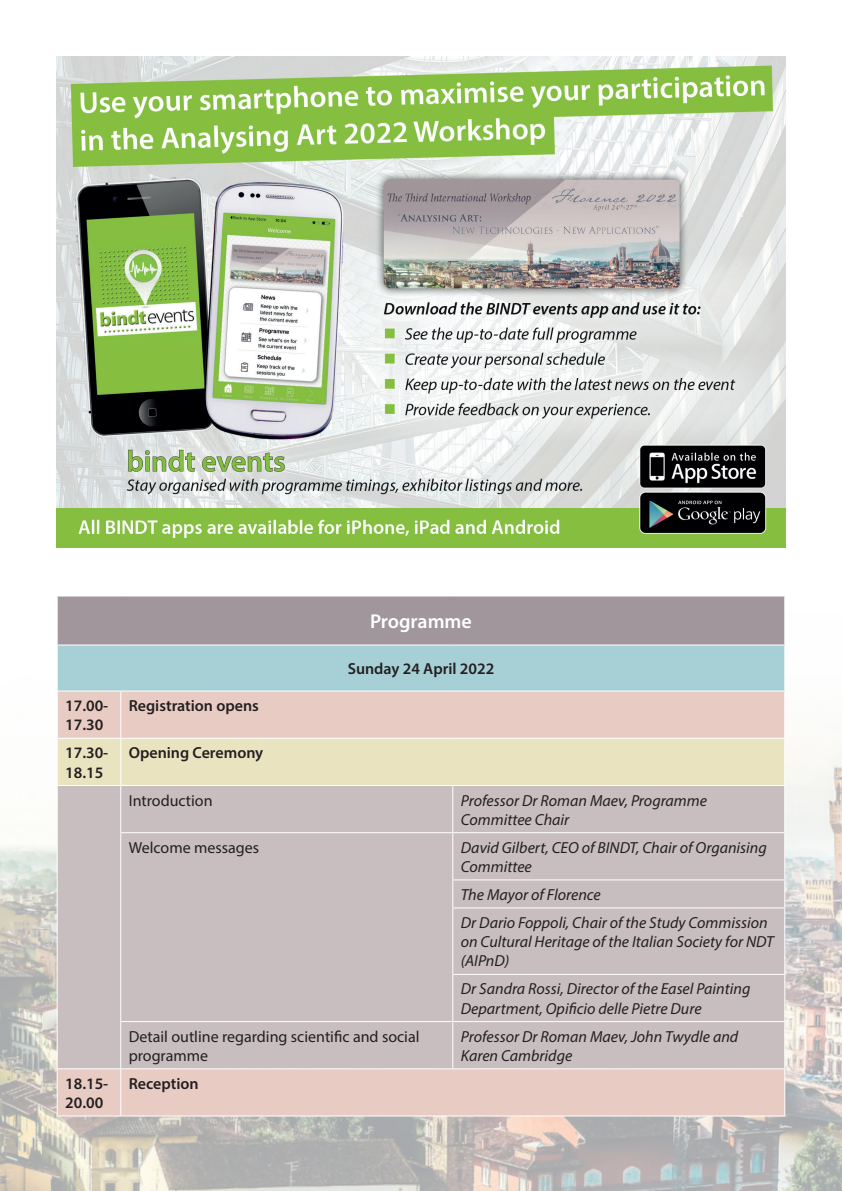
<style>
.page{position:relative;width:842px;height:1191px;background:#fff}
.page>*{position:absolute;margin:0;border:0;box-sizing:border-box;transform-origin:0 0}
.t1{font:600 20px "Myriad Pro";color:#fff}
.t2{font:italic 16px/19.2px "Myriad Pro";color:#231f20}
.t3{font:600 16px/19.2px "Myriad Pro";color:#231f20}
.t4{font:16px/19.2px "Myriad Pro";color:#231f20}
</style>
<div class="page">
<img style="left:0;top:481px;width:842px;height:710px">
<div style="left:57px;top:596px;width:728px;height:49px;background:#a0969b"></div>
<div style="left:57px;top:645px;width:728px;height:46px;background:#a6d0d5"></div>
<div style="left:58px;top:691px;width:726px;height:424px;background:#e8ccc4"></div>
<div style="left:58px;top:739px;width:726px;height:46px;background:#eae3c0"></div>
<div style="left:58px;top:786px;width:726px;height:282px;background:#c8bec0"></div>
<hr style="left:57px;top:595px;width:64px;height:1px;background:#fff">
<hr style="left:57px;top:596px;width:1px;height:48px;background:#fff">
<hr style="left:121px;top:595px;width:332px;height:1px;background:#fff">
<hr style="left:453px;top:595px;width:332px;height:1px;background:#fff">
<hr style="left:784px;top:596px;width:1px;height:48px;background:#fff">
<hr style="left:57px;top:644px;width:64px;height:1px;background:#fff">
<hr style="left:57px;top:645px;width:1px;height:45px;background:#fff">
<hr style="left:121px;top:644px;width:332px;height:1px;background:#fff">
<hr style="left:453px;top:644px;width:332px;height:1px;background:#fff">
<hr style="left:784px;top:645px;width:1px;height:45px;background:#fff">
<hr style="left:57px;top:690px;width:64px;height:1px;background:#fff">
<hr style="left:57px;top:691px;width:1px;height:47px;background:#fff">
<hr style="left:121px;top:690px;width:332px;height:1px;background:#fff">
<hr style="left:120px;top:691px;width:1px;height:47px;background:#fff">
<hr style="left:453px;top:690px;width:332px;height:1px;background:#fff">
<hr style="left:784px;top:691px;width:1px;height:47px;background:#fff">
<hr style="left:57px;top:738px;width:64px;height:1px;background:#fff">
<hr style="left:57px;top:739px;width:1px;height:46px;background:#fff">
<hr style="left:121px;top:738px;width:332px;height:1px;background:#fff">
<hr style="left:120px;top:739px;width:1px;height:46px;background:#fff">
<hr style="left:453px;top:738px;width:332px;height:1px;background:#fff">
<hr style="left:784px;top:739px;width:1px;height:46px;background:#fff">
<hr style="left:57px;top:785px;width:64px;height:1px;background:#fff">
<hr style="left:57px;top:786px;width:1px;height:46px;background:#fff">
<hr style="left:121px;top:785px;width:332px;height:1px;background:#fff">
<hr style="left:120px;top:786px;width:1px;height:46px;background:#fff">
<hr style="left:453px;top:785px;width:332px;height:1px;background:#fff">
<hr style="left:452px;top:786px;width:1px;height:46px;background:#fff">
<hr style="left:784px;top:786px;width:1px;height:46px;background:#fff">
<hr style="left:57px;top:832px;width:1px;height:48px;background:#fff">
<hr style="left:120px;top:832px;width:333px;height:1px;background:#fff">
<hr style="left:120px;top:833px;width:1px;height:47px;background:#fff">
<hr style="left:453px;top:832px;width:332px;height:1px;background:#fff">
<hr style="left:452px;top:833px;width:1px;height:46px;background:#fff">
<hr style="left:784px;top:833px;width:1px;height:46px;background:#fff">
<svg style="left:57px;top:880px;width:1px;height:28px"></svg>
<svg style="left:120px;top:880px;width:1px;height:28px"></svg>
<hr style="left:452px;top:879px;width:333px;height:1px;background:#fff">
<svg style="left:452px;top:880px;width:1px;height:27px"></svg>
<svg style="left:784px;top:880px;width:1px;height:27px"></svg>
<hr style="left:57px;top:908px;width:1px;height:66px;background:#fff">
<hr style="left:120px;top:908px;width:1px;height:66px;background:#fff">
<hr style="left:452px;top:907px;width:333px;height:1px;background:#fff">
<hr style="left:452px;top:908px;width:1px;height:66px;background:#fff">
<hr style="left:784px;top:908px;width:1px;height:66px;background:#fff">
<hr style="left:57px;top:974px;width:1px;height:47px;background:#fff">
<hr style="left:120px;top:974px;width:1px;height:47px;background:#fff">
<hr style="left:452px;top:974px;width:333px;height:1px;background:#fff">
<hr style="left:452px;top:975px;width:1px;height:46px;background:#fff">
<hr style="left:784px;top:975px;width:1px;height:46px;background:#fff">
<hr style="left:57px;top:1021px;width:1px;height:47px;background:#fff">
<hr style="left:120px;top:1021px;width:333px;height:1px;background:#fff">
<hr style="left:120px;top:1022px;width:1px;height:46px;background:#fff">
<hr style="left:453px;top:1021px;width:332px;height:1px;background:#fff">
<hr style="left:452px;top:1022px;width:1px;height:46px;background:#fff">
<hr style="left:784px;top:1022px;width:1px;height:46px;background:#fff">
<hr style="left:57px;top:1068px;width:64px;height:1px;background:#fff">
<hr style="left:57px;top:1069px;width:1px;height:46px;background:#fff">
<hr style="left:121px;top:1068px;width:332px;height:1px;background:#fff">
<hr style="left:120px;top:1069px;width:1px;height:46px;background:#fff">
<hr style="left:453px;top:1068px;width:332px;height:1px;background:#fff">
<hr style="left:784px;top:1069px;width:1px;height:46px;background:#fff">
<hr style="left:57px;top:1115px;width:64px;height:1px;background:#fff">
<hr style="left:121px;top:1115px;width:332px;height:1px;background:#fff">
<hr style="left:453px;top:1115px;width:332px;height:1px;background:#fff">
<img style="left:57px;top:57px;width:728px;height:490px">
<p class="t1" style="left:370px;top:608px;width:103px">Programme</p>
<p class="t3" style="left:348px;top:658px;width:148px">Sunday 24 April 2022</p>
<p class="t3" style="left:65px;top:695px;width:45px">17.00-<br>17.30</p>
<p class="t3" style="left:129px;top:695px;width:132px">Registration opens</p>
<p class="t3" style="left:65px;top:743px;width:45px">17.30-<br>18.15</p>
<p class="t3" style="left:129px;top:743px;width:136px">Opening Ceremony</p>
<p class="t4" style="left:129px;top:790px;width:85px">Introduction</p>
<p class="t2" style="left:461px;top:790px;width:248px">Professor Dr Roman Maev, Programme<br>Committee Chair</p>
<p class="t4" style="left:129px;top:837px;width:132px">Welcome messages</p>
<p class="t2" style="left:461px;top:837px;width:308px">David Gilbert, CEO of BINDT, Chair of Organising<br>Committee</p>
<p class="t2" style="left:461px;top:884px;width:141px">The Mayor of Florence</p>
<p class="t2" style="left:461px;top:912px;width:314px">Dr Dario Foppoli, Chair of the Study Commission on Cultural Heritage of the Italian Society for NDT (AIPnD)</p>
<p class="t2" style="left:461px;top:979px;width:291px">Dr Sandra Rossi, Director of the Easel Painting<br>Department, Opificio delle Pietre Dure</p>
<p class="t4" style="left:129px;top:1026px;width:292px">Detail outline regarding scientific and social programme</p>
<p class="t2" style="left:461px;top:1026px;width:279px">Professor Dr Roman Maev, John Twydle and<br>Karen Cambridge</p>
<p class="t3" style="left:65px;top:1073px;width:45px">18.15-<br>20.00</p>
<p class="t3" style="left:129px;top:1073px;width:71px">Reception</p>
</div>
